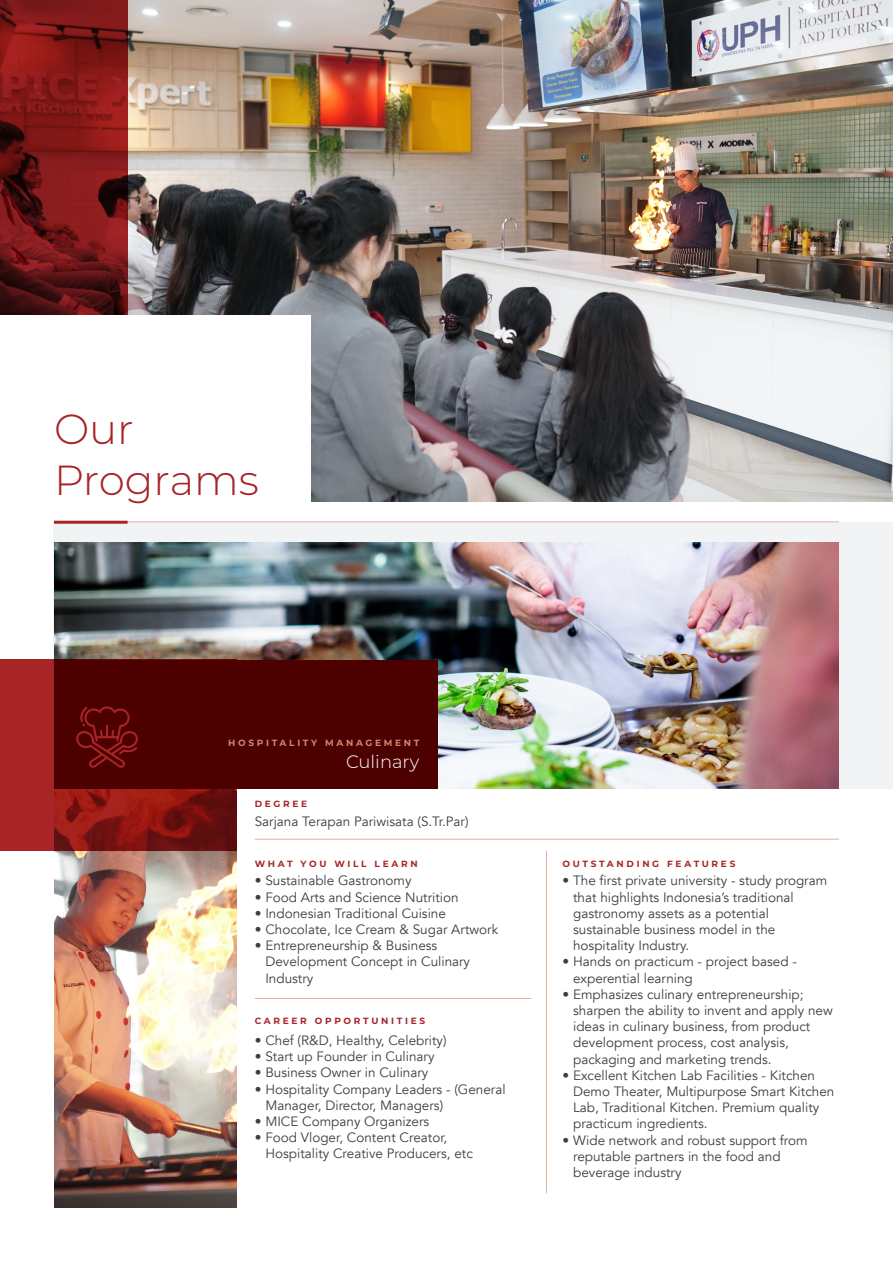
<style>
.page{position:relative;width:893px;height:1263px;background:#fff}
.page>*{position:absolute;margin:0;border:0;box-sizing:border-box;transform-origin:0 0}
.t1{font:300 42px/50.4px "Montserrat";color:#a72427}
.t2{font:300 18px "Montserrat";color:#fff}
.t3{font:13.5px/16.2px "Avenir";color:#3e3e3f}
.t4{font:700 9px "Montserrat";letter-spacing:.3em;color:#a72427}
.t5{font:700 9px "Montserrat";letter-spacing:.3em;color:#cc8874}
</style>
<div class="page">
<div style="left:54px;top:522px;width:839px;height:267px;background:#f2f3f4"></div>
<img style="left:128px;top:0;width:765px;height:502px">
<div style="left:0;top:315px;width:310px;height:202px;background:#fff"></div>
<hr style="left:255px;top:839px;width:584px;height:1px;background:#dfb2a1">
<hr style="left:255px;top:998px;width:276px;height:1px;background:#dfb2a1">
<hr style="left:546px;top:851px;width:1px;height:342px;background:#dfb2a1">
<hr style="left:54px;top:521px;width:785px;height:1px;background:#dfb2a1">
<hr style="left:54px;top:521px;width:74px;height:3px;background:#a72427">
<img style="left:54px;top:851px;width:183px;height:356px">
<img style="left:54px;top:542px;width:785px;height:247px">
<svg style="left:0;top:0;width:128px;height:315px;background:#731616"></svg>
<svg style="left:0;top:660px;width:237px;height:191px;background:#931c1b"></svg>
<div style="left:54px;top:660px;width:383px;height:129px;background:#4d0000"></div>
<svg style="left:76px;top:706px;width:62px;height:62px"></svg>
<p class="t1" style="left:54px;top:403px;width:207px">Our<br>Programs</p>
<p class="t5" style="left:228px;top:736px;width:193px">HOSPITALITY MANAGEMENT</p>
<p class="t4" style="left:255px;top:797px;width:54px">DEGREE</p>
<p class="t2" style="left:346px;top:749px;width:75px">Culinary</p>
<p class="t3" style="left:255px;top:813px;width:215px">Sarjana Terapan Pariwisata (S.Tr.Par)</p>
<p class="t4" style="left:255px;top:857px;width:164px">WHAT YOU WILL LEARN</p>
<p class="t4" style="left:562px;top:857px;width:174px">OUTSTANDING FEATURES</p>
<p class="t3" style="left:255px;top:873px;width:158px">• Sustainable Gastronomy</p>
<p class="t3" style="left:255px;top:889px;width:205px">• Food Arts and Science Nutrition</p>
<p class="t3" style="left:255px;top:905px;width:193px">• Indonesian Traditional Cuisine</p>
<p class="t3" style="left:255px;top:921px;width:245px">• Chocolate, Ice Cream &amp; Sugar Artwork</p>
<p class="t3" style="left:265px;top:938px;width:206px;text-indent:-11px">• Entrepreneurship &amp; Business<br>Development Concept in Culinary<br>Industry</p>
<p class="t4" style="left:255px;top:1014px;width:172px">CAREER OPPORTUNITIES</p>
<p class="t3" style="left:255px;top:1032px;width:193px">• Chef (R&amp;D, Healthy, Celebrity)</p>
<p class="t3" style="left:255px;top:1049px;width:181px">• Start up Founder in Culinary</p>
<p class="t3" style="left:255px;top:1065px;width:175px">• Business Owner in Culinary</p>
<p class="t3" style="left:265px;top:1081px;width:242px;text-indent:-11px">• Hospitality Company Leaders - (General<br>Manager, Director, Managers)</p>
<p class="t3" style="left:255px;top:1113px;width:176px">• MICE Company Organizers</p>
<p class="t3" style="left:265px;top:1130px;width:209px;text-indent:-11px">• Food Vloger, Content Creator,<br>Hospitality Creative Producers, etc</p>
<p class="t3" style="left:573px;top:873px;width:256px;text-indent:-11px">• The first private university - study program that highlights Indonesia’s traditional gastronomy assets as a potential sustainable business model in the hospitality Industry.</p>
<p class="t3" style="left:573px;top:954px;width:225px;text-indent:-11px">• Hands on practicum - project based - experential learning</p>
<p class="t3" style="left:573px;top:986px;width:261px;text-indent:-11px">• Emphasizes culinary entrepreneurship; sharpen the ability to invent and apply new ideas in culinary business, from product development process, cost analysis, packaging and marketing trends.</p>
<p class="t3" style="left:573px;top:1067px;width:263px;text-indent:-11px">• Excellent Kitchen Lab Facilities - Kitchen Demo Theater, Multipurpose Smart Kitchen Lab, Traditional Kitchen. Premium quality practicum ingredients.</p>
<p class="t3" style="left:573px;top:1132px;width:236px;text-indent:-11px">• Wide network and robust support from reputable partners in the food and beverage industry</p>
</div>
